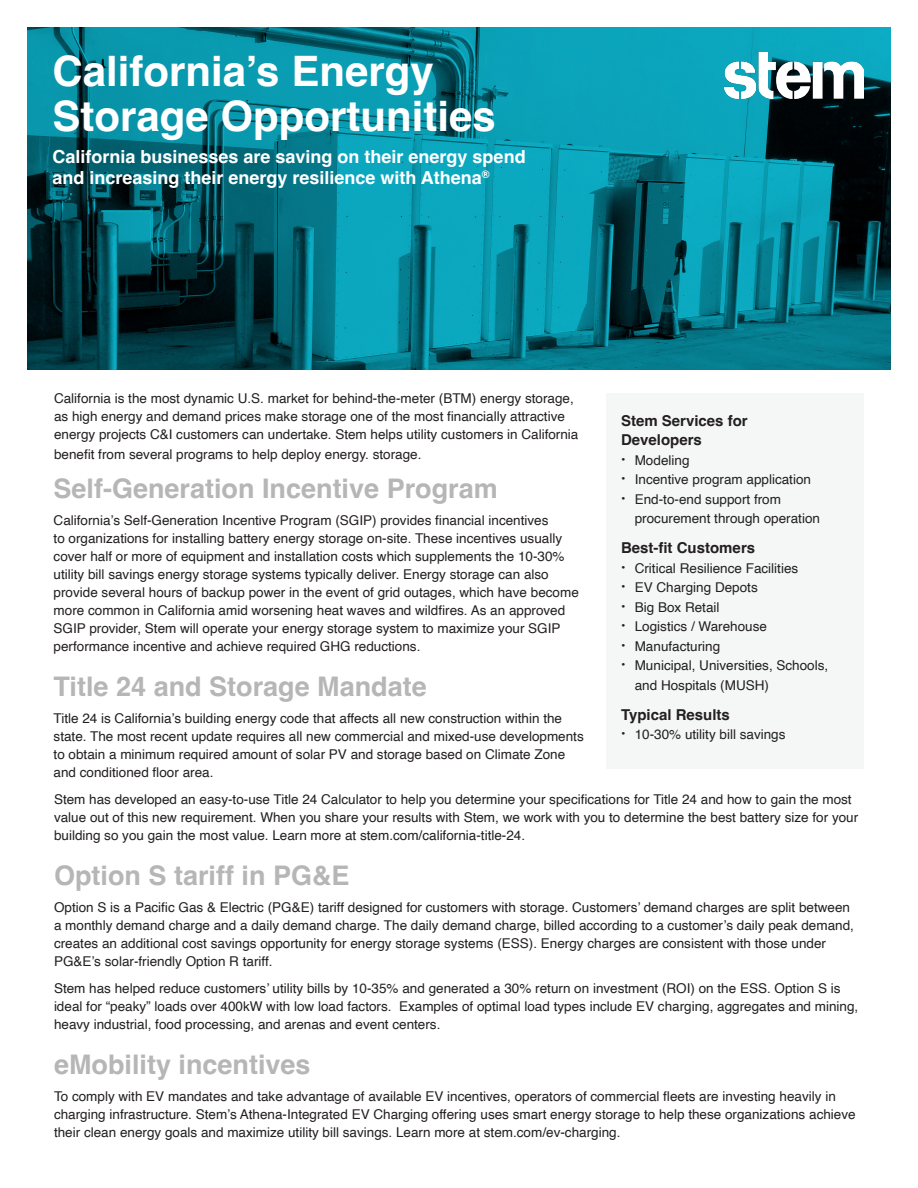
<style>
.page{position:relative;width:918px;height:1188px;background:#fff}
.page>*{position:absolute;margin:0;border:0;box-sizing:border-box;transform-origin:0 0}
.t1{font:700 42px/45px "Helvetica";color:#fff}
.t2{font:700 27px "Helvetica";color:#b6b6b7}
.t3{font:700 18px/21px "Helvetica";color:#fff}
.t4{font:700 15px/19.5px "Helvetica";color:#231f20}
.t5{font:13.5px/18px "Helvetica";color:#231f20}
.s1{font-weight:700;font-size:16.5px}
</style>
<div class="page">
<div style="left:606px;top:393px;width:258px;height:376px;background:#f5f7f7"></div>
<img style="left:28px;top:28px;width:862px;height:341px">
<img style="left:724px;top:53px;width:140px;height:45px">
<p class="t1" style="left:52px;top:54px;width:445px">California’s Energy<br>Storage Opportunities</p>
<p class="t3" style="left:52px;top:148px;width:475px">California businesses are saving on their energy spend and increasing their energy resilience with Athena<sup>®</sup></p>
<p class="t5" style="left:54px;top:390px;width:526px">California is the most dynamic U.S. market for behind-the-meter (BTM) energy storage, as high energy and demand prices make storage one of the most financially attractive energy projects C&amp;I customers can undertake. Stem helps utility customers in California</p>
<p class="t5" style="left:54px;top:446px;width:369px">benefit from several programs to help deploy energy. storage.</p>
<p class="t4" style="left:621px;top:412px;width:128px">Stem Services for<br>Developers</p>
<p class="t5" style="left:621px;top:451px;width:70px"><span class="s1">·</span> Modeling</p>
<p class="t5" style="left:621px;top:471px;width:192px"><span class="s1">·</span> Incentive program application</p>
<p class="t5" style="left:635px;top:489px;width:187px;line-height:19.5px;text-indent:-14px"><span class="s1">·</span> End-to-end support from procurement through operation</p>
<p class="t4" style="left:621px;top:540px;width:136px">Best-fit Customers</p>
<p class="t5" style="left:621px;top:559px;width:179px"><span class="s1">·</span> Critical Resilience Facilities</p>
<p class="t5" style="left:621px;top:579px;width:138px"><span class="s1">·</span> EV Charging Depots</p>
<p class="t5" style="left:621px;top:598px;width:100px"><span class="s1">·</span> Big Box Retail</p>
<p class="t5" style="left:621px;top:618px;width:148px"><span class="s1">·</span> Logistics / Warehouse</p>
<p class="t5" style="left:621px;top:637px;width:101px"><span class="s1">·</span> Manufacturing</p>
<p class="t5" style="left:635px;top:656px;width:195px;line-height:19.5px;text-indent:-14px"><span class="s1">·</span> Municipal, Universities, Schools, and Hospitals (MUSH)</p>
<p class="t4" style="left:621px;top:706px;width:110px">Typical Results</p>
<p class="t5" style="left:621px;top:726px;width:166px"><span class="s1">·</span> 10-30% utility bill savings</p>
<p class="t2" style="left:54px;top:472px;width:446px">Self-Generation Incentive Program</p>
<p class="t5" style="left:54px;top:512px;width:527px">California’s Self-Generation Incentive Program (SGIP) provides financial incentives<br>to organizations for installing battery energy storage on-site. These incentives usually cover half or more of equipment and installation costs which supplements the 10-30% utility bill savings energy storage systems typically deliver. Energy storage can also provide several hours of backup power in the event of grid outages, which have become more common in California amid worsening heat waves and wildfires. As an approved SGIP provider, Stem will operate your energy storage system to maximize your SGIP performance incentive and achieve required GHG reductions.</p>
<p class="t2" style="left:54px;top:670px;width:375px">Title 24 and Storage Mandate</p>
<p class="t5" style="left:54px;top:710px;width:532px">Title 24 is California’s building energy code that affects all new construction within the state. The most recent update requires all new commercial and mixed-use developments to obtain a minimum required amount of solar PV and storage based on Climate Zone and conditioned floor area.</p>
<p class="t5" style="left:54px;top:790px;width:806px">Stem has developed an easy-to-use Title 24 Calculator to help you determine your specifications for Title 24 and how to gain the most value out of this new requirement. When you share your results with Stem, we work with you to determine the best battery size for your building so you gain the most value. Learn more at stem.com/california-title-24.</p>
<p class="t2" style="left:54px;top:859px;width:297px">Option S tariff in PG&amp;E</p>
<p class="t5" style="left:54px;top:898px;width:801px">Option S is a Pacific Gas &amp; Electric (PG&amp;E) tariff designed for customers with storage. Customers’ demand charges are split between a monthly demand charge and a daily demand charge. The daily demand charge, billed according to a customer’s daily peak demand, creates an additional cost savings opportunity for energy storage systems (ESS). Energy charges are consistent with those under PG&amp;E’s solar-friendly Option R tariff.</p>
<p class="t5" style="left:54px;top:979px;width:806px">Stem has helped reduce customers’ utility bills by 10-35% and generated a 30% return on investment (ROI) on the ESS. Option S is ideal for “peaky” loads over 400kW with low load factors. Examples of optimal load types include EV charging, aggregates and mining, heavy industrial, food processing, and arenas and event centers.</p>
<p class="t2" style="left:54px;top:1048px;width:258px">eMobility incentives</p>
<p class="t5" style="left:54px;top:1087px;width:803px">To comply with EV mandates and take advantage of available EV incentives, operators of commercial fleets are investing heavily in charging infrastructure. Stem’s Athena-Integrated EV Charging offering uses smart energy storage to help these organizations achieve their clean energy goals and maximize utility bill savings. Learn more at stem.com/ev-charging.</p>
</div>
